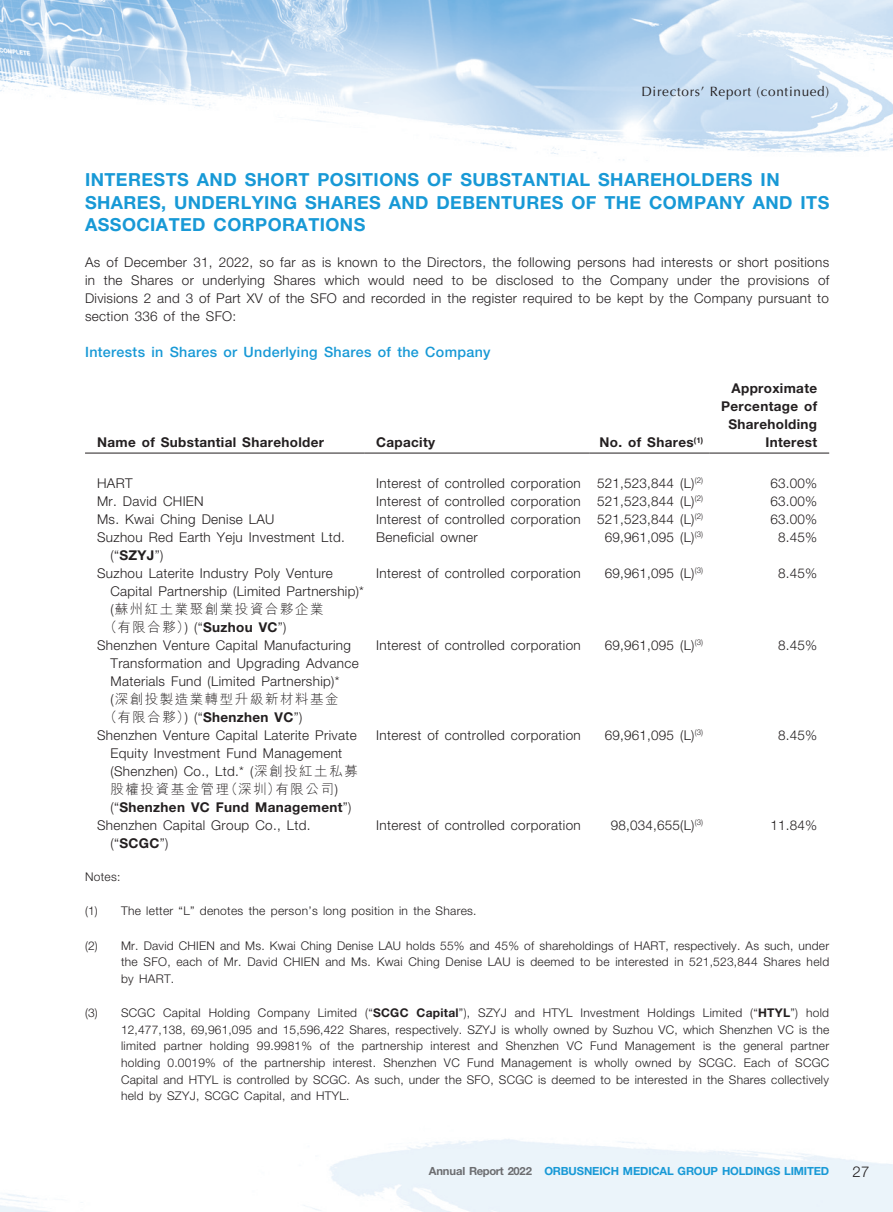
<style>
.page{position:relative;width:893px;height:1212px;background:#fff}
.page>*{position:absolute;margin:0;border:0;box-sizing:border-box;transform-origin:0 0}
._03_H1{font:700 18px/22.5px "Helvetica Neue LT Std";letter-spacing:.025em;color:#1899d6}
.t1{font:300 15px "Helvetica Neue LT Std";color:#231f20}
._04___H2{font:500 14.25px "Helvetica Neue LT Std";letter-spacing:.025em;color:#1899d6}
._15_Table_Stub{font:300 13.5px/18px "Helvetica Neue LT Std";letter-spacing:.025em;color:#231f20}
._01_Body_Text{font:300 13.5px/18px "Helvetica Neue LT Std";letter-spacing:.015em;color:#231f20;text-align:justify}
._01_Body_Text-2{font:700 13.5px/18px "Helvetica Neue LT Std";letter-spacing:.025em;color:#231f20;text-align:right}
._15_Table_Stub-2{font:700 13.5px "Helvetica Neue LT Std";letter-spacing:.025em;color:#231f20}
._15_Table_Stub-3{font:300 13.5px "M Hei HK";letter-spacing:.115em;color:#231f20}
.t2{font:13.5px "Optima LT Std";letter-spacing:.05em;color:#231f20}
._02_Note_Text{font:300 12px/16.5px "Helvetica Neue LT Std";letter-spacing:.025em;color:#231f20;text-align:justify}
.t3{font:700 11.25px "Helvetica Neue LT Std";letter-spacing:-.015em;color:#1899d6}
.s1{font-weight:700}
.s2{font-family:"Helvetica Neue LT Std"}
.s3{font-family:"M Hei HK";font-weight:300}
.s4{font-weight:300}
.s5{font-family:"M Hei HK"}
.s6{color:#6c6d70}
</style>
<div class="page">
<img style="left:0;top:0;width:893px;height:1212px">
<hr style="left:85px;top:453px;width:279px;height:1px;background:#231f20">
<hr style="left:364px;top:453px;width:225px;height:1px;background:#231f20">
<hr style="left:589px;top:453px;width:120px;height:1px;background:#231f20">
<hr style="left:709px;top:453px;width:120px;height:1px;background:#231f20">
<p class="t2" style="left:641px;top:84px;width:189px">Directors’ Report (continued)</p>
<p class="_03_H1" style="left:85px;top:168px;width:746px">INTERESTS AND SHORT POSITIONS OF SUBSTANTIAL SHAREHOLDERS IN<br>SHARES, UNDERLYING SHARES AND DEBENTURES OF THE COMPANY AND ITS<br>ASSOCIATED CORPORATIONS</p>
<p class="_01_Body_Text" style="left:85px;top:253px;width:746px">As of December 31, 2022, so far as is known to the Directors, the following persons had interests or short positions in the Shares or underlying Shares which would need to be disclosed to the Company under the provisions of Divisions 2 and 3 of Part XV of the SFO and recorded in the register required to be kept by the Company pursuant to section 336 of the SFO:</p>
<p class="_04___H2" style="left:85px;top:344px;width:407px">Interests in Shares or Underlying Shares of the Company</p>
<p class="_01_Body_Text-2" style="left:97px;top:433px;width:229px">Name of Substantial Shareholder</p>
<p class="_01_Body_Text-2" style="left:376px;top:433px;width:61px">Capacity</p>
<p class="_01_Body_Text-2" style="left:600px;top:433px;width:105px">No. of Shares<sup>(1)</sup></p>
<p class="_01_Body_Text-2" style="left:721px;top:379px;width:97px">Approximate<br>Percentage of<br>Shareholding<br>Interest</p>
<p class="_15_Table_Stub" style="left:97px;top:474px;width:37px">HART</p>
<p class="_15_Table_Stub" style="left:376px;top:474px;width:206px">Interest of controlled corporation</p>
<p class="_01_Body_Text" style="left:597px;top:474px;width:107px">521,523,844 (L)<sup>(2)</sup></p>
<p class="_01_Body_Text" style="left:770px;top:474px;width:48px">63.00%</p>
<p class="_15_Table_Stub" style="left:97px;top:492px;width:108px">Mr. David CHIEN</p>
<p class="_15_Table_Stub" style="left:376px;top:492px;width:206px">Interest of controlled corporation</p>
<p class="_01_Body_Text" style="left:597px;top:492px;width:107px">521,523,844 (L)<sup>(2)</sup></p>
<p class="_01_Body_Text" style="left:770px;top:492px;width:48px">63.00%</p>
<p class="_15_Table_Stub" style="left:97px;top:510px;width:179px">Ms. Kwai Ching Denise LAU</p>
<p class="_15_Table_Stub" style="left:376px;top:510px;width:206px">Interest of controlled corporation</p>
<p class="_01_Body_Text" style="left:597px;top:510px;width:107px">521,523,844 (L)<sup>(2)</sup></p>
<p class="_01_Body_Text" style="left:770px;top:510px;width:48px">63.00%</p>
<p class="_15_Table_Stub" style="left:111px;top:528px;width:236px;text-indent:-14px">Suzhou Red Earth Yeju Investment Ltd. (“<span class="s1">SZYJ</span>”)</p>
<p class="_15_Table_Stub" style="left:376px;top:528px;width:103px">Beneficial owner</p>
<p class="_01_Body_Text" style="left:605px;top:528px;width:100px">69,961,095 (L)<sup>(3)</sup></p>
<p class="_01_Body_Text" style="left:778px;top:528px;width:41px">8.45%</p>
<p class="_15_Table_Stub" style="left:97px;top:564px;width:237px">Suzhou Laterite Industry Poly Venture</p>
<p class="_15_Table_Stub" style="left:111px;top:582px;width:255px">Capital Partnership (Limited Partnership)*</p>
<p class="_15_Table_Stub-3" style="left:111px;top:599px;width:215px"><span class="s2">(</span>蘇州紅土業聚創業投資合夥企業</p>
<p class="_15_Table_Stub-2" style="left:104px;top:619px;width:184px"><span class="s3">（有限合夥）</span><span class="s4">) (“</span>Suzhou VC<span class="s4">”)</span></p>
<p class="_15_Table_Stub" style="left:376px;top:564px;width:206px">Interest of controlled corporation</p>
<p class="_01_Body_Text" style="left:605px;top:564px;width:100px">69,961,095 (L)<sup>(3)</sup></p>
<p class="_01_Body_Text" style="left:778px;top:564px;width:41px">8.45%</p>
<p class="_15_Table_Stub" style="left:97px;top:636px;width:255px">Shenzhen Venture Capital Manufacturing</p>
<p class="_15_Table_Stub" style="left:111px;top:654px;width:250px">Transformation and Upgrading Advance</p>
<p class="_15_Table_Stub" style="left:111px;top:672px;width:230px">Materials Fund (Limited Partnership)*</p>
<p class="_15_Table_Stub-3" style="left:111px;top:689px;width:230px"><span class="s2">(</span>深創投製造業轉型升級新材料基金</p>
<p class="_15_Table_Stub-2" style="left:104px;top:709px;width:200px"><span class="s3">（有限合夥）</span><span class="s4">) (“</span>Shenzhen VC<span class="s4">”)</span></p>
<p class="_15_Table_Stub" style="left:376px;top:636px;width:206px">Interest of controlled corporation</p>
<p class="_01_Body_Text" style="left:605px;top:636px;width:100px">69,961,095 (L)<sup>(3)</sup></p>
<p class="_01_Body_Text" style="left:778px;top:636px;width:41px">8.45%</p>
<p class="_15_Table_Stub" style="left:111px;top:726px;width:249px;text-indent:-14px">Shenzhen Venture Capital Laterite Private<br>Equity Investment Fund Management (Shenzhen) Co., Ltd.* (<span class="s5">深創投紅土私募股權投資基金管理（深圳）有限公司</span>) (“<span class="s1">Shenzhen VC Fund Management</span>”)</p>
<p class="_15_Table_Stub" style="left:376px;top:726px;width:206px">Interest of controlled corporation</p>
<p class="_01_Body_Text" style="left:605px;top:726px;width:100px">69,961,095 (L)<sup>(3)</sup></p>
<p class="_01_Body_Text" style="left:778px;top:726px;width:41px">8.45%</p>
<p class="_15_Table_Stub" style="left:111px;top:816px;width:202px;text-indent:-14px">Shenzhen Capital Group Co., Ltd. (“<span class="s1">SCGC</span>”)</p>
<p class="_15_Table_Stub" style="left:376px;top:816px;width:206px">Interest of controlled corporation</p>
<p class="_01_Body_Text" style="left:611px;top:816px;width:94px">98,034,655(L)<sup>(3)</sup></p>
<p class="_01_Body_Text" style="left:770px;top:816px;width:48px">11.84%</p>
<p class="_02_Note_Text" style="left:85px;top:868px;width:37px">Notes:</p>
<p class="_02_Note_Text" style="left:85px;top:903px;width:393px">(1) The letter “L” denotes the person’s long position in the Shares.</p>
<p class="_02_Note_Text" style="left:121px;top:937px;width:710px;text-indent:-36px">(2) Mr. David CHIEN and Ms. Kwai Ching Denise LAU holds 55% and 45% of shareholdings of HART, respectively. As such, under the SFO, each of Mr. David CHIEN and Ms. Kwai Ching Denise LAU is deemed to be interested in 521,523,844 Shares held by HART.</p>
<p class="_02_Note_Text" style="left:121px;top:1005px;width:710px;text-indent:-36px">(3) SCGC Capital Holding Company Limited (“<span class="s1">SCGC Capital</span>”), SZYJ and HTYL Investment Holdings Limited (“<span class="s1">HTYL</span>”) hold 12,477,138, 69,961,095 and 15,596,422 Shares, respectively. SZYJ is wholly owned by Suzhou VC, which Shenzhen VC is the limited partner holding 99.9981% of the partnership interest and Shenzhen VC Fund Management is the general partner holding 0.0019% of the partnership interest. Shenzhen VC Fund Management is wholly owned by SCGC. Each of SCGC Capital and HTYL is controlled by SCGC. As such, under the SFO, SCGC is deemed to be interested in the Shares collectively held by SZYJ, SCGC Capital, and HTYL.</p>
<p class="t3" style="left:429px;top:1164px;width:402px"><span class="s6">Annual Report 2022</span> ORBUSNEICH MEDICAL GROUP HOLDINGS LIMITED</p>
<p class="t1" style="left:853px;top:1162px;width:18px">27</p>
</div>
